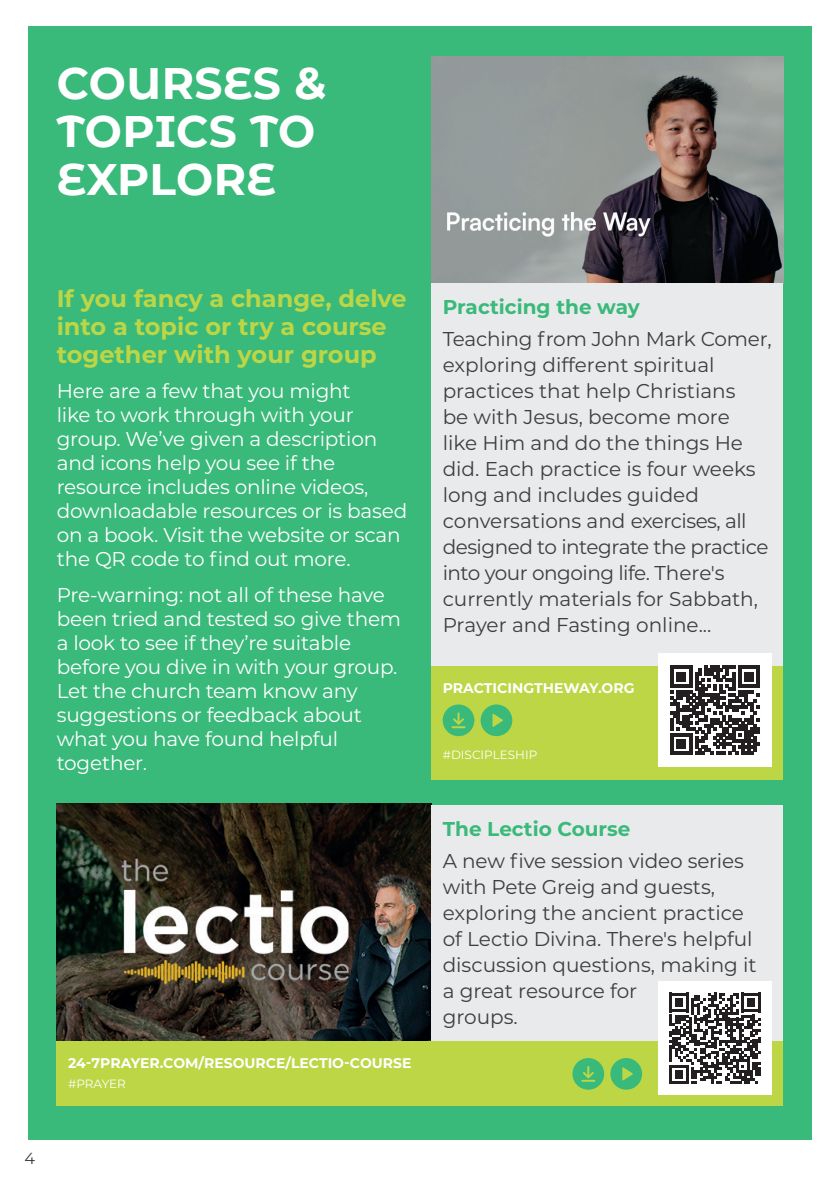
<style>
.page{position:relative;width:840px;height:1191px;background:#fff}
.page>*{position:absolute;margin:0;border:0;box-sizing:border-box;transform-origin:0 0}
.t1{font:700 44px/48px "Montserrat Alternates";letter-spacing:.005em;color:#fff}
.t2{font:700 24px/28px "Montserrat";color:#bcd646}
.t3{font:20px/26px "Montserrat";color:#3e3e3f}
.t4{font:20px/24px "Montserrat";letter-spacing:-.01em;color:#fff}
.t5{font:700 20px "Montserrat";color:#39b97a}
.t6{font:16px "Montserrat";color:#3e3e3f}
.t7{font:700 14px "Montserrat";color:#fff}
.t8{font:12px "Montserrat";color:#fff}
</style>
<div class="page">
<div style="left:28px;top:26px;width:783px;height:1114px;background:#39b97a"></div>
<img style="left:57px;top:804px;width:374px;height:237px">
<div style="left:431px;top:805px;width:351px;height:237px;background:#e9eaeb"></div>
<div style="left:57px;top:1041px;width:725px;height:65px;background:#bcd646"></div>
<svg style="left:610px;top:1058px;width:31px;height:31px"></svg>
<svg style="left:572px;top:1058px;width:32px;height:31px"></svg>
<div style="left:658px;top:981px;width:113px;height:114px;background:#fff"></div>
<svg style="left:669px;top:992px;width:91px;height:92px"></svg>
<img style="left:431px;top:57px;width:351px;height:226px">
<div style="left:431px;top:283px;width:351px;height:402px;background:#e9eaeb"></div>
<div style="left:431px;top:666px;width:351px;height:114px;background:#bcd646"></div>
<svg style="left:480px;top:704px;width:32px;height:32px"></svg>
<svg style="left:442px;top:704px;width:32px;height:32px"></svg>
<div style="left:658px;top:653px;width:113px;height:114px;background:#fff"></div>
<svg style="left:670px;top:666px;width:89px;height:89px"></svg>
<h1 class="t1" style="left:57px;top:57px;width:271px">COURSES &amp;<br>TOPICS TO<br>EXPLORE</h1>
<p class="t2" style="left:57px;top:283px;width:351px">If you fancy a change, delve into a topic or try a course together with your group</p>
<p class="t4" style="left:57px;top:378px;width:352px">Here are a few that you might<br>like to work through with your group. We’ve given a description and icons help you see if the resource includes online videos, downloadable resources or is based on a book. Visit the website or scan the QR code to find out more.</p>
<p class="t4" style="left:57px;top:582px;width:346px">Pre-warning: not all of these have been tried and tested so give them a look to see if they’re suitable before you dive in with your group.<br>Let the church team know any suggestions or feedback about what you have found helpful together.</p>
<p class="t6" style="left:25px;top:1147px;width:12px">4</p>
<p class="t7" style="left:68px;top:1053px;width:345px">24-7PRAYER.COM/RESOURCE/LECTIO-COURSE</p>
<p class="t8" style="left:68px;top:1075px;width:59px">#PRAYER</p>
<p class="t5" style="left:442px;top:293px;width:198px">Practicing the way</p>
<p class="t3" style="left:442px;top:325px;width:330px">Teaching from John Mark Comer, exploring different spiritual practices that help Christians<br>be with Jesus, become more<br>like Him and do the things He did. Each practice is four weeks long and includes guided conversations and exercises, all designed to integrate the practice into your ongoing life. There's currently materials for Sabbath,<br>Prayer and Fasting online...</p>
<p class="t7" style="left:442px;top:678px;width:193px">PRACTICINGTHEWAY.ORG</p>
<p class="t8" style="left:442px;top:746px;width:96px">#DISCIPLESHIP</p>
<p class="t5" style="left:442px;top:814px;width:189px">The Lectio Course</p>
<p class="t3" style="left:442px;top:847px;width:315px">A new five session video series with Pete Greig and guests, exploring the ancient practice of Lectio Divina. There's helpful discussion questions, making it a great resource for<br>groups.</p>
</div>
